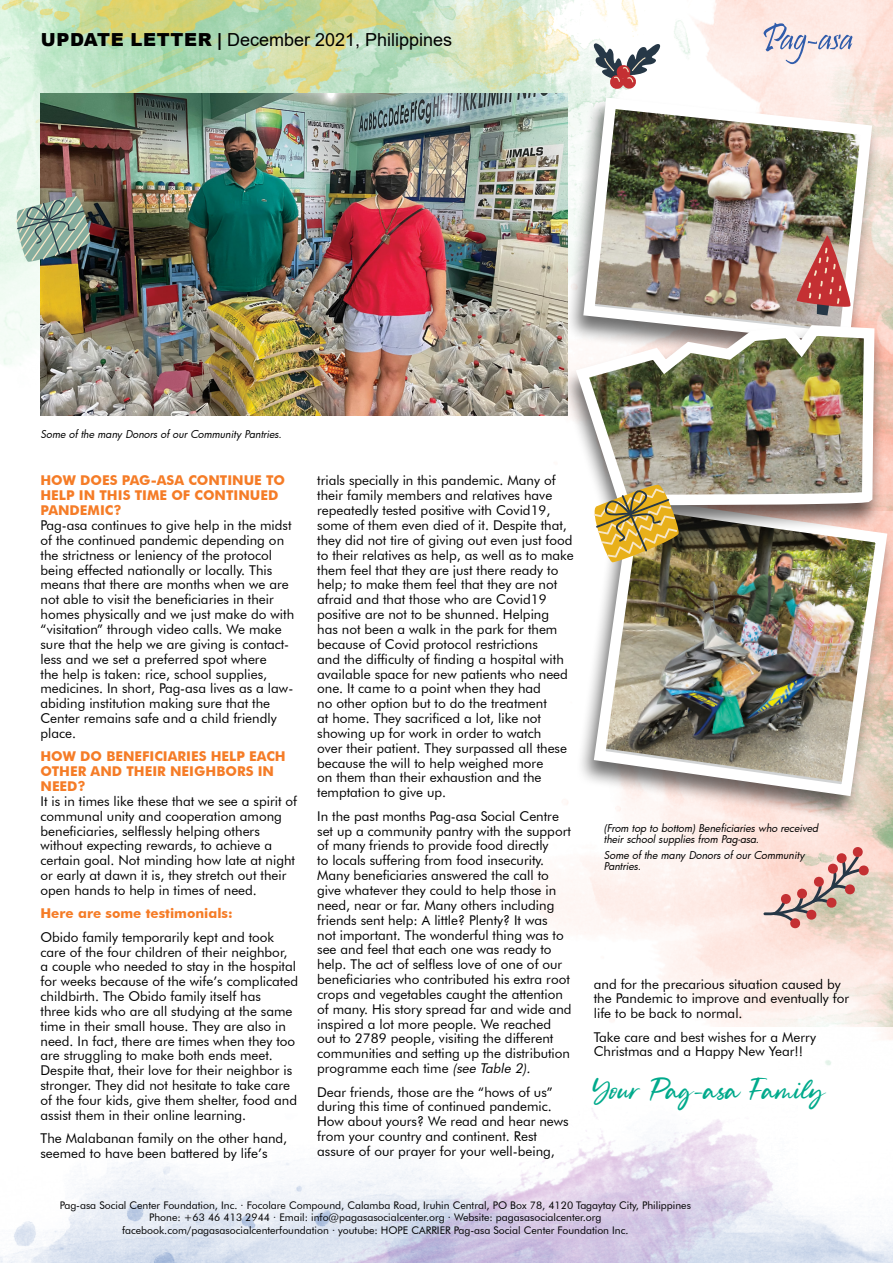
<style>
.page{position:relative;width:893px;height:1263px;background:#fff}
.page>*{position:absolute;margin:0;border:0;box-sizing:border-box;transform-origin:0 0}
.t1{font:31.5px "Silent Landfield";color:#00aa8c}
.t2{font:18px "Arial";color:#000}
.t3{font:13.5px/14.9px "Futura BT";color:#000}
.t4{font:700 13.5px/14.9px "Futura BT";color:#f57c27}
.t5{font:10.5px/12.6px "Futura BT";color:#000;text-align:center}
.t6{font:italic 10.5px/11.6px "Futura";letter-spacing:-.005em;color:#000}
.s1{font-weight:900}
.s2{font-weight:700}
.s3{font-style:italic}
</style>
<div class="page">
<img style="left:411px;top:415px;width:482px;height:611px">
<img style="left:421px;top:0;width:472px;height:510px">
<img style="left:0;top:1108px;width:893px;height:155px">
<img style="left:0;top:0;width:723px;height:365px">
<svg style="left:763px;top:23px;width:90px;height:41px;background:#dcd4dc"></svg>
<div style="left:565px;top:96px;width:315px;height:272px;background:#000;opacity:.57"></div>
<img style="left:577px;top:92px;width:301px;height:228px">
<div style="left:575px;top:496px;width:318px;height:325px;background:#000;opacity:.57"></div>
<img style="left:588px;top:492px;width:305px;height:310px">
<svg style="left:593px;top:41px;width:70px;height:49px"></svg>
<div style="left:561px;top:324px;width:325px;height:208px;background:#000;opacity:.57"></div>
<img style="left:569px;top:320px;width:311px;height:193px">
<img style="left:588px;top:484px;width:92px;height:79px">
<svg style="left:794px;top:232px;width:59px;height:84px;background:#bf817b"></svg>
<svg style="left:763px;top:846px;width:106px;height:83px;background:#dcbbb2"></svg>
<img style="left:40px;top:94px;width:528px;height:321px">
<svg style="left:11px;top:195px;width:80px;height:68px;background:#90a69b"></svg>
<h2 class="t2" style="left:41px;top:27px;width:413px"><span class="s1">UPDATE LETTER</span> <span class="s2">|</span> December 2021, Philippines</h2>
<p class="t6" style="left:40px;top:428px;width:243px">Some of the many Donors of our Community Pantries.</p>
<p class="t4" style="left:40px;top:473px;width:246px">HOW DOES PAG-ASA CONTINUE TO<br>HELP IN THIS TIME OF CONTINUED<br>PANDEMIC?</p>
<p class="t3" style="left:40px;top:518px;width:255px">Pag-asa continues to give help in the midst of the continued pandemic depending on the strictness or leniency of the protocol being effected nationally or locally. This means that there are months when we are not able to visit the beneficiaries in their homes physically and we just make do with “visitation” through video calls. We make sure that the help we are giving is contact&shy;less and we set a preferred spot where<br>the help is taken: rice, school supplies, medicines. In short, Pag-asa lives as a law&shy;abiding institution making sure that the Center remains safe and a child friendly place.</p>
<p class="t4" style="left:40px;top:749px;width:247px">HOW DO BENEFICIARIES HELP EACH<br>OTHER AND THEIR NEIGHBORS IN<br>NEED?</p>
<p class="t3" style="left:40px;top:793px;width:258px">It is in times like these that we see a spirit of communal unity and cooperation among beneficiaries, selflessly helping others without expecting rewards, to achieve a certain goal. Not minding how late at night or early at dawn it is, they stretch out their open hands to help in times of need.</p>
<p class="t4" style="left:40px;top:906px;width:194px">Here are some testimonials:</p>
<p class="t3" style="left:40px;top:929px;width:259px">Obido family temporarily kept and took care of the four children of their neighbor, a couple who needed to stay in the hospital for weeks because of the wife’s complicated childbirth. The Obido family itself has<br>three kids who are all studying at the same time in their small house. They are also in need. In fact, there are times when they too are struggling to make both ends meet.<br>Despite that, their love for their neighbor is stronger. They did not hesitate to take care of the four kids, give them shelter, food and assist them in their online learning.</p>
<p class="t3" style="left:40px;top:1131px;width:248px">The Malabanan family on the other hand, seemed to have been battered by life’s</p>
<p class="t3" style="left:317px;top:473px;width:258px">trials specially in this pandemic. Many of their family members and relatives have repeatedly tested positive with Covid19, some of them even died of it. Despite that, they did not tire of giving out even just food to their relatives as help, as well as to make them feel that they are just there ready to help; to make them feel that they are not afraid and that those who are Covid19 positive are not to be shunned. Helping<br>has not been a walk in the park for them because of Covid protocol restrictions<br>and the difficulty of finding a hospital with available space for new patients who need one. It came to a point when they had<br>no other option but to do the treatment<br>at home. They sacrificed a lot, like not showing up for work in order to watch<br>over their patient. They surpassed all these because the will to help weighed more<br>on them than their exhaustion and the temptation to give up.</p>
<p class="t3" style="left:317px;top:808px;width:256px">In the past months Pag-asa Social Centre set up a community pantry with the support of many friends to provide food directly<br>to locals suffering from food insecurity.<br>Many beneficiaries answered the call to give whatever they could to help those in need, near or far. Many others including friends sent help: A little? Plenty? It was<br>not important. The wonderful thing was to see and feel that each one was ready to help. The act of selfless love of one of our beneficiaries who contributed his extra root crops and vegetables caught the attention of many. His story spread far and wide and inspired a lot more people. We reached out to 2789 people, visiting the different communities and setting up the distribution programme each time <span class="s3">(see Table 2).</span></p>
<p class="t3" style="left:317px;top:1084px;width:253px">Dear friends, those are the “hows of us” during this time of continued pandemic.<br>How about yours? We read and hear news from your country and continent. Rest assure of our prayer for your well-being,</p>
<p class="t6" style="left:604px;top:822px;width:216px">(From top to bottom) Beneficiaries who received their school supplies from Pag-asa.</p>
<p class="t6" style="left:604px;top:849px;width:202px">Some of the many Donors of our Community<br>Pantries.</p>
<p class="t3" style="left:594px;top:976px;width:257px">and for the precarious situation caused by the Pandemic to improve and eventually for life to be back to normal.</p>
<p class="t3" style="left:594px;top:1029px;width:224px">Take care and best wishes for a Merry<br>Christmas and a Happy New Year!!</p>
<h1 class="t1" style="left:594px;top:1074px;width:233px">Your Pag-asa Family</h1>
<p class="t5" style="left:60px;top:1198px;width:633px">Pag-asa Social Center Foundation, Inc. · Focolare Compound, Calamba Road, Iruhin Central, PO Box 78, 4120 Tagaytay City, Philippines<br>Phone: +63 46 413 2944 · Email: info@pagasasocialcenter.org · Website: pagasasocialcenter.org facebook.com/pagasasocialcenterfoundation · youtube: HOPE CARRIER Pag-asa Social Center Foundation Inc.</p>
</div>
